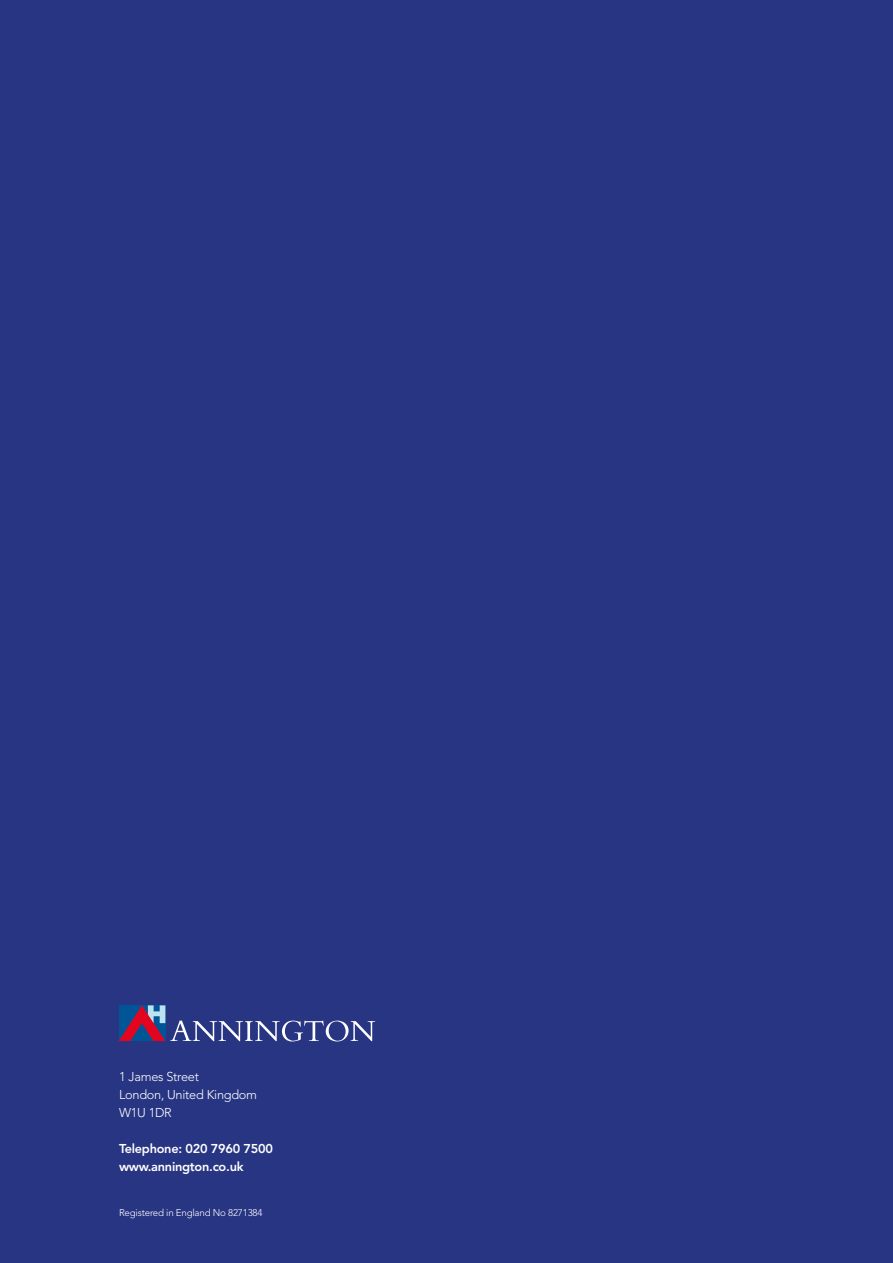
<style>
.page{position:relative;width:893px;height:1263px;background:#283583}
.page>*{position:absolute;margin:0;border:0;box-sizing:border-box;transform-origin:0 0}
.t1{font:800 12.75px/18px "Avenir LT Std";letter-spacing:-.02em;color:#fff}
.t2{font:300 12.75px/18px "Avenir LT Std";letter-spacing:-.02em;color:#fff}
.t3{font:300 9.75px "Avenir LT Std";letter-spacing:-.02em;color:#fff}
</style>
<div class="page">
<svg style="left:119px;top:1005px;width:256px;height:36px"></svg>
<p class="t2" style="left:119px;top:1068px;width:140px">1 James Street<br>London, United Kingdom<br>W1U 1DR</p>
<p class="t1" style="left:119px;top:1140px;width:155px">Telephone: 020 7960 7500 www.annington.co.uk</p>
<p class="t3" style="left:119px;top:1207px;width:145px">Registered in England No 8271384</p>
</div>
